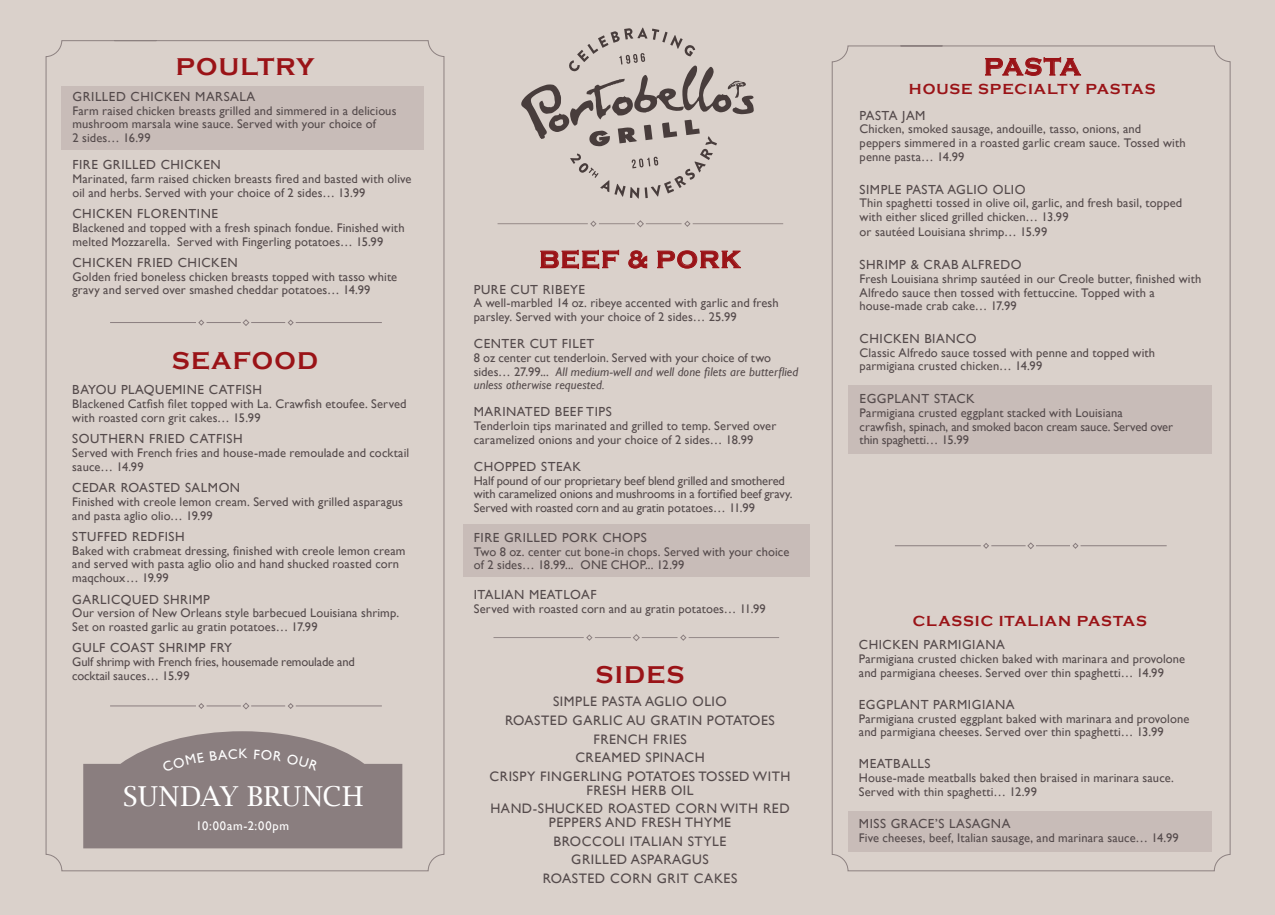
<style>
.page{position:relative;width:1275px;height:915px;background:#dad1cb}
.page>*{position:absolute;margin:0;border:0;box-sizing:border-box;transform-origin:0 0}
.t1{font:27.5px "Lucida Bright";color:#fff}
.t2{font:700 25px "Copperplate Gothic";letter-spacing:.05em;color:#9a1317}
.t3{font:700 15px "Copperplate Gothic";letter-spacing:.06em;color:#9a1317}
.t4{font:13.75px/13.2px "Gill Sans";letter-spacing:.04em;color:#554b4c;text-align:center}
.t5{font:13.75px "Gill Sans";color:#fff}
.t6{font:13.12px "Gill Sans";letter-spacing:.04em;color:#554b4c}
.t7{font:12.5px/13.8px "Gill Sans";letter-spacing:.01em;color:#554b4c}
.t8{font:italic 12.5px/13.8px "Gill Sans";letter-spacing:.01em;color:#554b4c}
.t9{font:12.5px/13.8px "Gill Sans";letter-spacing:-.01em;color:#554b4c}
.t10{font:12.5px/13.8px "Gill Sans";letter-spacing:-.015em;color:#554b4c}
.t11{font:12.5px "Gill Sans";letter-spacing:.07em;color:#fff}
.s1{font-style:normal}
</style>
<div class="page">
<div style="left:848px;top:811px;width:364px;height:41px;background:#c8bcb8"></div>
<div style="left:848px;top:386px;width:363px;height:68px;background:#c8bcb8"></div>
<div style="left:62px;top:87px;width:362px;height:63px;background:#c8bcb8"></div>
<svg style="left:985px;top:57px;width:96px;height:19px"></svg>
<div style="left:463px;top:524px;width:347px;height:53px;background:#c8bcb8"></div>
<svg style="left:540px;top:250px;width:79px;height:19px"></svg>
<svg style="left:628px;top:250px;width:19px;height:19px"></svg>
<svg style="left:657px;top:250px;width:84px;height:19px"></svg>
<hr style="left:110px;top:706px;width:86px;height:1px;background:#8a7e7f">
<hr style="left:296px;top:706px;width:86px;height:1px;background:#8a7e7f">
<svg style="left:198px;top:703px;width:96px;height:7px"></svg>
<hr style="left:895px;top:545px;width:86px;height:1px;background:#8a7e7f">
<hr style="left:1081px;top:545px;width:86px;height:1px;background:#8a7e7f">
<svg style="left:983px;top:542px;width:96px;height:7px"></svg>
<hr style="left:493px;top:637px;width:91px;height:1px;background:#847878">
<hr style="left:689px;top:637px;width:90px;height:1px;background:#847878">
<svg style="left:586px;top:634px;width:101px;height:7px"></svg>
<svg style="left:521px;top:28px;width:233px;height:171px"></svg>
<hr style="left:498px;top:223px;width:90px;height:1px;background:#847878">
<hr style="left:693px;top:223px;width:90px;height:1px;background:#847878">
<svg style="left:590px;top:220px;width:101px;height:8px"></svg>
<hr style="left:110px;top:322px;width:86px;height:1px;background:#8a7e7f">
<hr style="left:296px;top:322px;width:86px;height:1px;background:#8a7e7f">
<svg style="left:198px;top:319px;width:96px;height:7px"></svg>
<svg style="left:83px;top:731px;width:319px;height:117px"></svg>
<p class="t2" style="left:176px;top:53px;width:140px">POULTRY</p>
<p class="t6" style="left:73px;top:89px;width:184px">GRILLED CHICKEN MARSALA</p>
<p class="t7" style="left:73px;top:104px;width:326px">Farm raised chicken breasts grilled and simmered in a delicious mushroom marsala wine sauce. Served with your choice of</p>
<p class="t7" style="left:73px;top:131px;width:80px">2 sides… 16.99</p>
<p class="t6" style="left:73px;top:157px;width:150px">FIRE GRILLED CHICKEN</p>
<p class="t7" style="left:73px;top:172px;width:341px">Marinated, farm raised chicken breasts fired and basted with olive oil and herbs. Served with your choice of 2 sides… 13.99</p>
<p class="t6" style="left:73px;top:206px;width:147px">CHICKEN FLORENTINE</p>
<p class="t7" style="left:73px;top:221px;width:334px">Blackened and topped with a fresh spinach fondue. Finished with melted Mozzarella. Served with Fingerling potatoes… 15.99</p>
<p class="t6" style="left:73px;top:255px;width:167px">CHICKEN FRIED CHICKEN</p>
<p class="t7" style="left:73px;top:270px;width:326px">Golden fried boneless chicken breasts topped with tasso white</p>
<p class="t7" style="left:73px;top:284px;width:299px">gravy and served over smashed cheddar potatoes… 14.99</p>
<p class="t2" style="left:172px;top:346px;width:148px">SEAFOOD</p>
<p class="t6" style="left:72px;top:382px;width:191px">BAYOU PLAQUEMINE CATFISH</p>
<p class="t7" style="left:72px;top:397px;width:336px">Blackened Catfish filet topped with La. Crawfish etoufee. Served with roasted corn grit cakes… 15.99</p>
<p class="t6" style="left:72px;top:431px;width:172px">SOUTHERN FRIED CATFISH</p>
<p class="t7" style="left:72px;top:446px;width:338px">Served with French fries and house-made remoulade and cocktail sauce… 14.99</p>
<p class="t6" style="left:72px;top:480px;width:169px">CEDAR ROASTED SALMON</p>
<p class="t7" style="left:72px;top:495px;width:332px">Finished with creole lemon cream. Served with grilled asparagus and pasta aglio olio… 19.99</p>
<p class="t6" style="left:72px;top:529px;width:114px">STUFFED REDFISH</p>
<p class="t7" style="left:72px;top:544px;width:335px">Baked with crabmeat dressing, finished with creole lemon cream and served with pasta aglio olio and hand shucked roasted corn maqchoux… 19.99</p>
<p class="t6" style="left:72px;top:592px;width:139px">GARLICQUED SHRIMP</p>
<p class="t7" style="left:72px;top:606px;width:328px">Our version of New Orleans style barbecued Louisiana shrimp.<br>Set on roasted garlic au gratin potatoes… 17.99</p>
<p class="t6" style="left:72px;top:640px;width:161px">GULF COAST SHRIMP FRY</p>
<p class="t9" style="left:72px;top:655px;width:284px">Gulf shrimp with French fries, housemade remoulade and cocktail sauces… 15.99</p>
<p class="t5" style="left:239px;top:746px;width:11px">K</p>
<p class="t1" style="left:123px;top:781px;width:242px">SUNDAY BRUNCH</p>
<p class="t11" style="left:196px;top:818px;width:95px">10:00am-2:00pm</p>
<p class="t2" style="left:539px;top:246px;width:203px">BEEF &amp; PORK</p>
<p class="t6" style="left:474px;top:281px;width:113px">PURE CUT RIBEYE</p>
<p class="t7" style="left:474px;top:296px;width:306px">A well-marbled 14 oz. ribeye accented with garlic and fresh parsley. Served with your choice of 2 sides… 25.99</p>
<p class="t6" style="left:474px;top:336px;width:122px">CENTER CUT FILET</p>
<p class="t8" style="left:474px;top:351px;width:326px"><span class="s1">8 oz center cut tenderloin. Served with your choice of two sides… 27.99...</span> All medium-well and well done filets are butterflied unless otherwise requested.</p>
<p class="t6" style="left:474px;top:404px;width:139px">MARINATED BEEF TIPS</p>
<p class="t7" style="left:474px;top:419px;width:304px">Tenderloin tips marinated and grilled to temp. Served over caramelized onions and your choice of 2 sides… 18.99</p>
<p class="t6" style="left:474px;top:459px;width:109px">CHOPPED STEAK</p>
<p class="t10" style="left:474px;top:474px;width:320px">Half pound of our proprietary beef blend grilled and smothered with caramelized onions and mushrooms in a fortified beef gravy.</p>
<p class="t9" style="left:474px;top:501px;width:283px">Served with roasted corn and au gratin potatoes… 11.99</p>
<p class="t6" style="left:474px;top:530px;width:175px">FIRE GRILLED PORK CHOPS</p>
<p class="t7" style="left:474px;top:545px;width:317px">Two 8 oz. center cut bone-in chops. Served with your choice of 2 sides… 18.99... ONE CHOP... 12.99</p>
<p class="t6" style="left:474px;top:587px;width:124px">ITALIAN MEATLOAF</p>
<p class="t7" style="left:474px;top:602px;width:294px">Served with roasted corn and au gratin potatoes… 11.99</p>
<p class="t2" style="left:595px;top:660px;width:91px">SIDES</p>
<p class="t4" style="left:553px;top:695px;width:175px">SIMPLE PASTA AGLIO OLIO</p>
<p class="t4" style="left:505px;top:714px;width:271px">ROASTED GARLIC AU GRATIN POTATOES</p>
<p class="t4" style="left:593px;top:733px;width:95px">FRENCH FRIES</p>
<p class="t4" style="left:575px;top:751px;width:131px">CREAMED SPINACH</p>
<p class="t4" style="left:490px;top:770px;width:303px">CRISPY FINGERLING POTATOES TOSSED WITH</p>
<p class="t4" style="left:586px;top:784px;width:109px">FRESH HERB OIL</p>
<p class="t4" style="left:490px;top:802px;width:301px">HAND-SHUCKED ROASTED CORN WITH RED<br>PEPPERS AND FRESH THYME</p>
<p class="t4" style="left:554px;top:835px;width:174px">BROCCOLI ITALIAN STYLE</p>
<p class="t4" style="left:571px;top:853px;width:139px">GRILLED ASPARAGUS</p>
<p class="t4" style="left:543px;top:872px;width:196px">ROASTED CORN GRIT CAKES</p>
<p class="t2" style="left:984px;top:53px;width:98px">PASTA</p>
<p class="t3" style="left:909px;top:81px;width:248px">HOUSE SPECIALTY PASTAS</p>
<p class="t6" style="left:860px;top:108px;width:67px">PASTA JAM</p>
<p class="t7" style="left:860px;top:123px;width:328px">Chicken, smoked sausage, andouille, tasso, onions, and peppers simmered in a roasted garlic cream sauce. Tossed with penne pasta… 14.99</p>
<p class="t6" style="left:860px;top:181px;width:167px">SIMPLE PASTA AGLIO OLIO</p>
<p class="t7" style="left:860px;top:196px;width:324px">Thin spaghetti tossed in olive oil, garlic, and fresh basil, topped with either sliced grilled chicken… 13.99</p>
<p class="t7" style="left:860px;top:226px;width:189px">or sautéed Louisiana shrimp… 15.99</p>
<p class="t6" style="left:860px;top:257px;width:163px">SHRIMP &amp; CRAB ALFREDO</p>
<p class="t7" style="left:860px;top:272px;width:343px">Fresh Louisiana shrimp sautéed in our Creole butter, finished with<br>Alfredo sauce then tossed with fettuccine. Topped with a</p>
<p class="t7" style="left:860px;top:299px;width:159px">house-made crab cake… 17.99</p>
<p class="t6" style="left:860px;top:331px;width:119px">CHICKEN BIANCO</p>
<p class="t7" style="left:860px;top:346px;width:297px">Classic Alfredo sauce tossed with penne and topped with parmigiana crusted chicken… 14.99</p>
<p class="t6" style="left:860px;top:391px;width:117px">EGGPLANT STACK</p>
<p class="t7" style="left:860px;top:406px;width:315px">Parmigiana crusted eggplant stacked with Louisiana<br>crawfish, spinach, and smoked bacon cream sauce. Served over thin spaghetti… 15.99</p>
<p class="t3" style="left:913px;top:613px;width:236px">CLASSIC ITALIAN PASTAS</p>
<p class="t6" style="left:859px;top:637px;width:148px">CHICKEN PARMIGIANA</p>
<p class="t7" style="left:859px;top:652px;width:328px">Parmigiana crusted chicken baked with marinara and provolone and parmigiana cheeses. Served over thin spaghetti… 14.99</p>
<p class="t6" style="left:859px;top:697px;width:157px">EGGPLANT PARMIGIANA</p>
<p class="t7" style="left:859px;top:712px;width:332px">Parmigiana crusted eggplant baked with marinara and provolone and parmigiana cheeses. Served over thin spaghetti… 13.99</p>
<p class="t6" style="left:859px;top:756px;width:73px">MEATBALLS</p>
<p class="t7" style="left:859px;top:771px;width:316px">House-made meatballs baked then braised in marinara sauce.<br>Served with thin spaghetti… 12.99</p>
<p class="t6" style="left:859px;top:816px;width:153px">MISS GRACE’S LASAGNA</p>
<p class="t7" style="left:859px;top:831px;width:321px">Five cheeses, beef, Italian sausage, and marinara sauce… 14.99</p>
</div>
